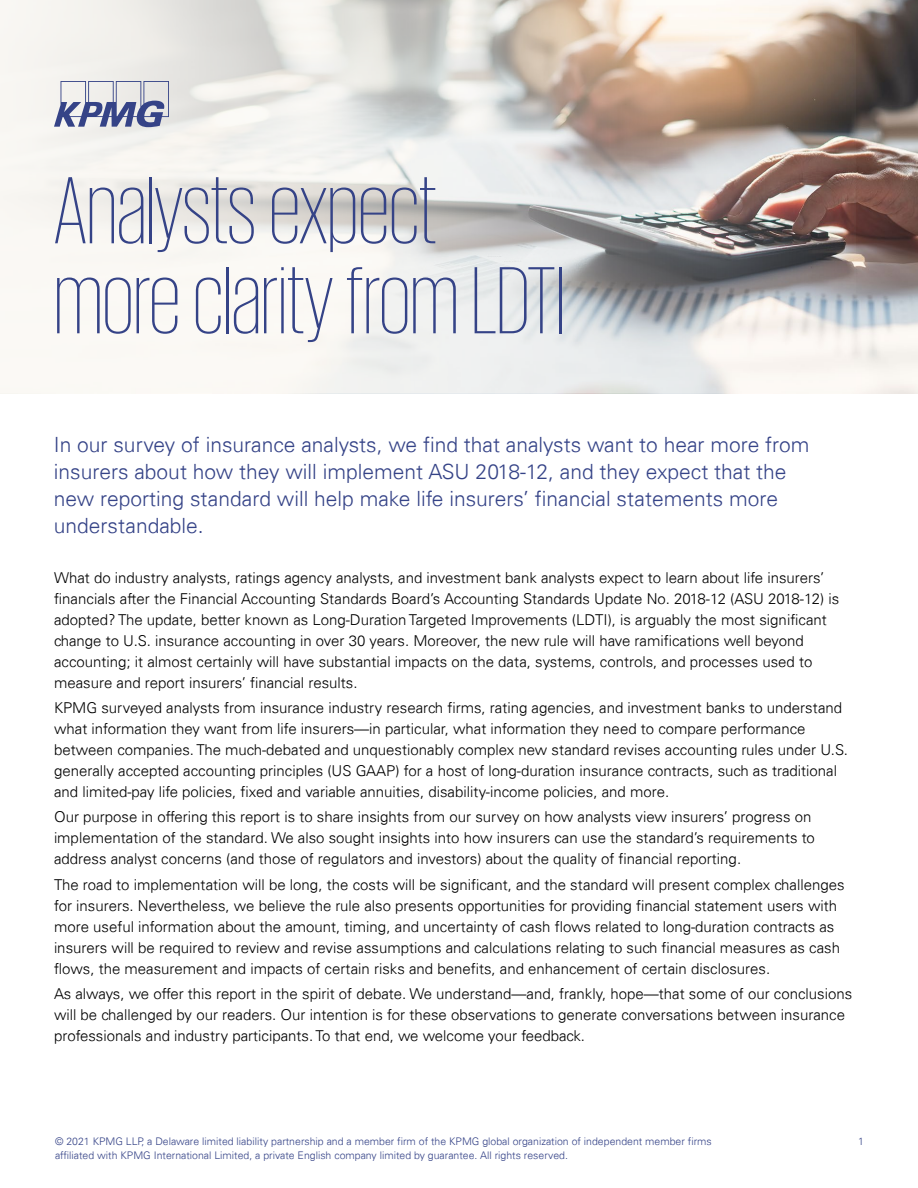
<style>
.page{position:relative;width:918px;height:1188px;background:#fff}
.page>*{position:absolute;margin:0;border:0;box-sizing:border-box;transform-origin:0 0}
.Title_80_pt_White{font:200 97.5px/90px "KPMG";color:#354387}
.Provocative_Statemen{font:300 21px/27px "Univers 45";color:#354387}
.Bodycopy_10pt{font:300 15px/21px "Univers 45";color:#000}
.t1{font:300 10.5px/13.5px "Univers 45";color:#354387}
</style>
<div class="page">
<img style="left:855px;top:0;width:63px;height:393px">
<svg style="left:0;top:0;width:855px;height:393px"></svg>
<svg style="left:54px;top:81px;width:115px;height:46px;background:#acb0c6"></svg>
<p class="Title_80_pt_White" style="left:54px;top:163px;width:512px">Analysts expect more clarity from LDTI</p>
<p class="Provocative_Statemen" style="left:54px;top:431px;width:757px">In our survey of insurance analysts, we find that analysts want to hear more from insurers about how they will implement ASU 2018-12, and they expect that the new reporting standard will help make life insurers’ financial statements more understandable.</p>
<p class="Bodycopy_10pt" style="left:54px;top:567px;width:787px">What do industry analysts, ratings agency analysts, and investment bank analysts expect to learn about life insurers’ financials after the Financial Accounting Standards Board’s Accounting Standards Update No. 2018-12 (ASU 2018-12) is adopted? The update, better known as Long-Duration Targeted Improvements (LDTI), is arguably the most significant change to U.S. insurance accounting in over 30 years. Moreover, the new rule will have ramifications well beyond accounting; it almost certainly will have substantial impacts on the data, systems, controls, and processes used to measure and report insurers’ financial results.</p>
<p class="Bodycopy_10pt" style="left:54px;top:697px;width:796px">KPMG surveyed analysts from insurance industry research firms, rating agencies, and investment banks to understand what information they want from life insurers—in particular, what information they need to compare performance between companies. The much-debated and unquestionably complex new standard revises accounting rules under U.S. generally accepted accounting principles (US GAAP) for a host of long-duration insurance contracts, such as traditional and limited-pay life policies, fixed and variable annuities, disability-income policies, and more.</p>
<p class="Bodycopy_10pt" style="left:54px;top:806px;width:763px">Our purpose in offering this report is to share insights from our survey on how analysts view insurers’ progress on implementation of the standard. We also sought insights into how insurers can use the standard’s requirements to address analyst concerns (and those of regulators and investors) about the quality of financial reporting.</p>
<p class="Bodycopy_10pt" style="left:54px;top:874px;width:792px">The road to implementation will be long, the costs will be significant, and the standard will present complex challenges for insurers. Nevertheless, we believe the rule also presents opportunities for providing financial statement users with more useful information about the amount, timing, and uncertainty of cash flows related to long-duration contracts as insurers will be required to review and revise assumptions and calculations relating to such financial measures as cash flows, the measurement and impacts of certain risks and benefits, and enhancement of certain disclosures.</p>
<p class="Bodycopy_10pt" style="left:54px;top:983px;width:800px">As always, we offer this report in the spirit of debate. We understand—and, frankly, hope—that some of our conclusions will be challenged by our readers. Our intention is for these observations to generate conversations between insurance professionals and industry participants. To that end, we welcome your feedback.</p>
<p class="t1" style="left:55px;top:1135px;width:658px">© 2021 KPMG LLP, a Delaware limited liability partnership and a member firm of the KPMG global organization of independent member firms affiliated with KPMG International Limited, a private English company limited by guarantee. All rights reserved.</p>
<p class="t1" style="left:858px;top:1135px;width:7px">1</p>
</div>
